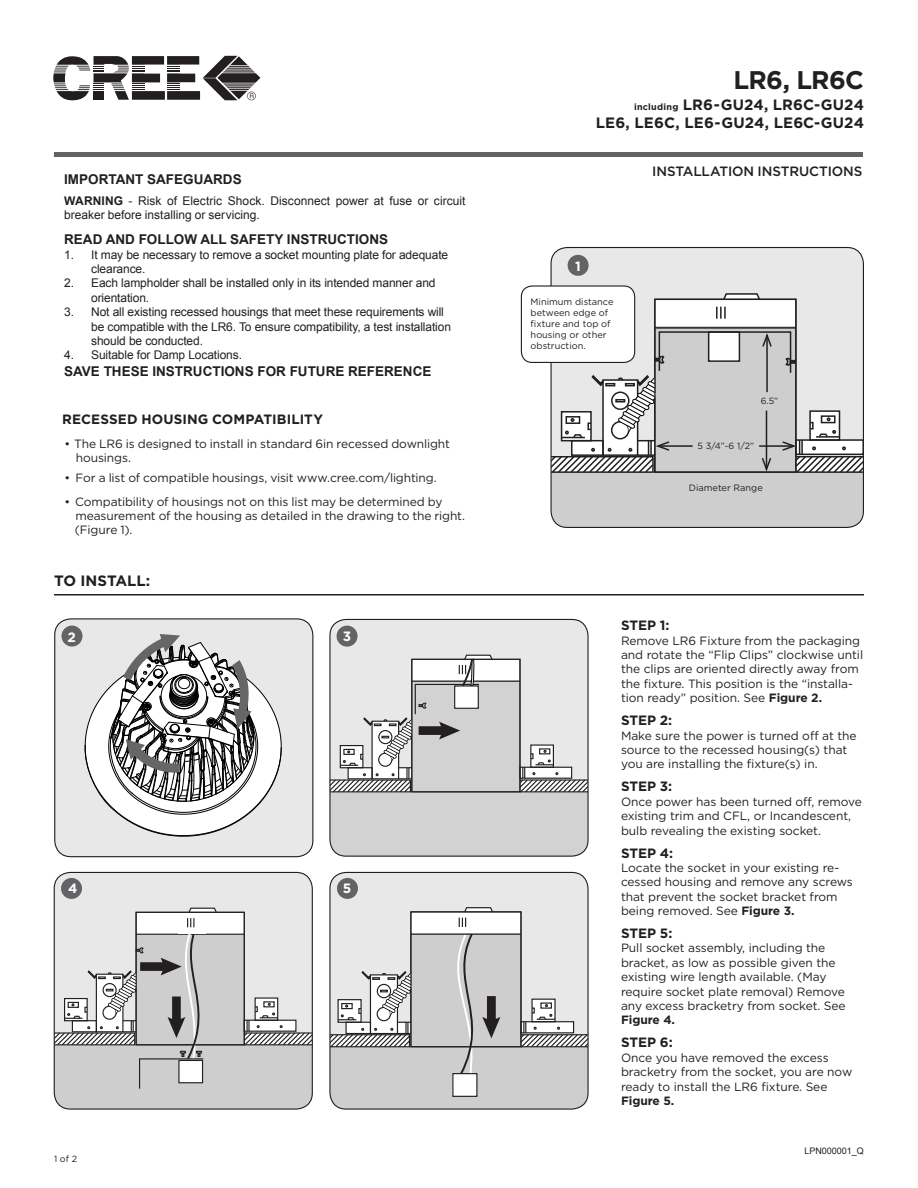
<style>
.page{position:relative;width:918px;height:1188px;background:#fff}
.page>*{position:absolute;margin:0;border:0;box-sizing:border-box;transform-origin:0 0}
.t1{font:700 25.5px "Gotham";letter-spacing:-.03em;color:#231f20}
.t2{font:700 15px "Gotham";letter-spacing:.005em;color:#231f20}
.t3{font:700 13.5px "Arial";color:#231f20}
.Step{font:700 13.5px "Gotham";letter-spacing:-.005em;color:#231f20}
.Section_Header{font:700 13.5px "Gotham";letter-spacing:.01em;color:#231f20}
.t4{font:500 13.5px "Gotham";letter-spacing:-.01em;color:#231f20}
.t5{font:700 13.5px "Gotham";color:#fff}
.Body_Text{font:12px/14.4px "Gotham";letter-spacing:-.005em;color:#231f20}
.Section_Header-2{font:12px/14.4px "Arial";letter-spacing:-.01em;color:#231f20}
.Section_Header-3{font:12px "Gotham";letter-spacing:-.015em;color:#231f20}
.t6{font:9.15px/11.1px "Gotham";color:#231f20}
.t7{font:9px "Gotham";color:#231f20}
.t8{font:9px "Arial";color:#231f20}
.s1{font-weight:700}
.s2{font-size:9px}
</style>
<div class="page">
<div style="left:55px;top:619px;width:258px;height:238px;background:#e8e8e8"></div>
<svg style="left:84px;top:634px;width:198px;height:203px"></svg>
<div style="left:54px;top:618px;width:259px;height:239px;border:1px solid #231f20;border-radius:16px"></div>
<div style="left:62px;top:626px;width:20px;height:21px;background:#636366;border-radius:50%"></div>
<div style="left:54px;top:872px;width:258px;height:237px;background:#e8e8e8"></div>
<div style="left:54px;top:1045px;width:258px;height:64px;background:#cecece"></div>
<div style="left:136px;top:933px;width:108px;height:112px;background:#cecece"></div>
<svg style="left:255px;top:998px;width:23px;height:26px"></svg>
<div style="left:136px;top:912px;width:108px;height:22px;background:#fff"></div>
<hr style="left:136px;top:934px;width:108px;height:1px;background:#231f20">
<svg style="left:243px;top:1003px;width:68px;height:43px"></svg>
<div style="left:136px;top:912px;width:109px;height:133px;border:1px solid #231f20"></div>
<svg style="left:56px;top:907px;width:162px;height:182px"></svg>
<div style="left:54px;top:872px;width:259px;height:238px;border:1px solid #231f20;border-radius:16px"></div>
<div style="left:61px;top:878px;width:21px;height:21px;background:#636366;border-radius:50%"></div>
<div style="left:55px;top:152px;width:808px;height:5px;background:#636366"></div>
<div style="left:330px;top:872px;width:258px;height:237px;background:#e8e8e8"></div>
<div style="left:330px;top:1047px;width:258px;height:62px;background:#cecece"></div>
<div style="left:453px;top:1074px;width:24px;height:22px;background:#fff"></div>
<div style="left:411px;top:933px;width:110px;height:114px;background:#cecece"></div>
<svg style="left:532px;top:999px;width:23px;height:26px"></svg>
<div style="left:411px;top:912px;width:110px;height:21px;background:#fff"></div>
<div style="left:452px;top:1073px;width:25px;height:24px;border:1px solid #231f20"></div>
<hr style="left:411px;top:934px;width:110px;height:1px;background:#231f20">
<div style="left:531px;top:999px;width:25px;height:23px;border:1px solid #231f20"></div>
<svg style="left:519px;top:1004px;width:68px;height:44px"></svg>
<svg style="left:444px;top:907px;width:56px;height:169px"></svg>
<div style="left:411px;top:911px;width:110px;height:136px;border:1px solid #231f20"></div>
<svg style="left:331px;top:970px;width:80px;height:78px"></svg>
<div style="left:329px;top:872px;width:260px;height:238px;border:1px solid #231f20;border-radius:16px"></div>
<div style="left:337px;top:878px;width:21px;height:21px;background:#636366;border-radius:50%"></div>
<div style="left:330px;top:619px;width:258px;height:237px;background:#e8e8e8"></div>
<div style="left:330px;top:792px;width:258px;height:64px;background:#d2d2d2"></div>
<div style="left:412px;top:680px;width:108px;height:112px;background:#d2d2d2"></div>
<svg style="left:531px;top:745px;width:22px;height:26px"></svg>
<div style="left:412px;top:659px;width:108px;height:21px;background:#fff"></div>
<hr style="left:412px;top:681px;width:108px;height:1px;background:#231f20">
<div style="left:530px;top:744px;width:24px;height:24px;border:1px solid #231f20"></div>
<svg style="left:518px;top:750px;width:69px;height:43px"></svg>
<div style="left:411px;top:659px;width:109px;height:133px;border:1px solid #231f20"></div>
<svg style="left:331px;top:654px;width:163px;height:139px"></svg>
<div style="left:329px;top:619px;width:260px;height:238px;border:1px solid #231f20;border-radius:16px"></div>
<div style="left:337px;top:626px;width:21px;height:21px;background:#636366;border-radius:50%"></div>
<hr style="left:54px;top:594px;width:810px;height:2px;background:#231f20">
<div style="left:551px;top:248px;width:312px;height:279px;background:#e8e8e8"></div>
<div style="left:551px;top:472px;width:312px;height:55px;background:#cecece"></div>
<div style="left:655px;top:299px;width:141px;height:27px;background:#fff"></div>
<hr style="left:655px;top:327px;width:141px;height:2px;background:#231f20">
<svg style="left:716px;top:293px;width:45px;height:26px"></svg>
<div style="left:521px;top:286px;width:114px;height:76px;background:#fff;border-radius:11px"></div>
<div style="left:521px;top:285px;width:114px;height:78px;border:1px solid #231f20;border-radius:11px"></div>
<svg style="left:551px;top:331px;width:313px;height:143px"></svg>
<svg style="left:53px;top:56px;width:207px;height:44px"></svg>
<div style="left:568px;top:255px;width:21px;height:21px;background:#636366;border-radius:50%"></div>
<p class="t3" style="left:64px;top:170px;width:179px">IMPORTANT SAFEGUARDS</p>
<p class="Section_Header-2" style="left:64px;top:194px;width:403px"><span class="s1">WARNING</span> - Risk of Electric Shock. Disconnect power at fuse or circuit breaker before installing or servicing.</p>
<p class="t3" style="left:64px;top:230px;width:325px">READ AND FOLLOW ALL SAFETY INSTRUCTIONS</p>
<p class="Section_Header-2" style="left:91px;top:247px;width:359px;text-indent:-27px">1. It may be necessary to remove a socket mounting plate for adequate clearance.</p>
<p class="Section_Header-2" style="left:91px;top:276px;width:346px;text-indent:-27px">2. Each lampholder shall be installed only in its intended manner and orientation.</p>
<p class="Section_Header-2" style="left:91px;top:305px;width:361px;text-indent:-27px">3. Not all existing recessed housings that meet these requirements will be compatible with the LR6. To ensure compatibility, a test installation should be conducted.</p>
<p class="Section_Header-2" style="left:64px;top:348px;width:179px">4. Suitable for Damp Locations.</p>
<p class="t3" style="left:64px;top:362px;width:369px">SAVE THESE INSTRUCTIONS FOR FUTURE REFERENCE</p>
<p class="Section_Header" style="left:62px;top:411px;width:262px">RECESSED HOUSING COMPATIBILITY</p>
<p class="Body_Text" style="left:76px;top:436px;width:376px;text-indent:-11px">• The LR6 is designed to install in standard 6in recessed downlight housings.</p>
<p class="Body_Text" style="left:64px;top:470px;width:374px">• For a list of compatible housings, visit www.cree.com/lighting.</p>
<p class="Body_Text" style="left:75px;top:494px;width:391px;text-indent:-11px">• Compatibility of housings not on this list may be determined by measurement of the housing as detailed in the drawing to the right.</p>
<p class="Section_Header-3" style="left:75px;top:523px;width:59px">(Figure 1).</p>
<p class="t2" style="left:54px;top:572px;width:98px">TO INSTALL:</p>
<p class="t5" style="left:68px;top:629px;width:10px">2</p>
<p class="t5" style="left:68px;top:880px;width:11px">4</p>
<p class="t7" style="left:54px;top:1154px;width:25px">1 of 2</p>
<p class="t5" style="left:343px;top:628px;width:10px">3</p>
<p class="t5" style="left:343px;top:880px;width:10px">5</p>
<p class="t1" style="left:733px;top:65px;width:132px">LR6, LR6C</p>
<p class="t2" style="left:634px;top:96px;width:231px"><span class="s2">including</span> LR6-GU24, LR6C-GU24</p>
<p class="t2" style="left:596px;top:114px;width:270px">LE6, LE6C, LE6-GU24, LE6C-GU24</p>
<p class="t5" style="left:575px;top:258px;width:7px">1</p>
<p class="t6" style="left:531px;top:296px;width:84px">Minimum distance</p>
<p class="t6" style="left:531px;top:307px;width:81px">between edge of fixture and top of housing or other obstruction.</p>
<p class="t4" style="left:652px;top:163px;width:212px">INSTALLATION INSTRUCTIONS</p>
<p class="t7" style="left:761px;top:395px;width:19px">6.5”</p>
<p class="t7" style="left:698px;top:440px;width:58px">5 3/4”-6 1/2”</p>
<p class="t6" style="left:689px;top:482px;width:76px">Diameter Range</p>
<p class="Step" style="left:621px;top:617px;width:50px">STEP 1:</p>
<p class="Body_Text" style="left:621px;top:633px;width:244px">Remove LR6 Fixture from the packaging and rotate the “Flip Clips” clockwise until the clips are oriented directly away from the fixture. This position is the “installa&shy;tion ready” position. See <span class="s1">Figure 2.</span></p>
<p class="Step" style="left:621px;top:712px;width:53px">STEP 2:</p>
<p class="Body_Text" style="left:621px;top:728px;width:237px">Make sure the power is turned off at the source to the recessed housing(s) that you are installing the fixture(s) in.</p>
<p class="Step" style="left:621px;top:778px;width:53px">STEP 3:</p>
<p class="Body_Text" style="left:621px;top:794px;width:242px">Once power has been turned off, remove existing trim and CFL, or Incandescent, bulb revealing the existing socket.</p>
<p class="Step" style="left:621px;top:845px;width:54px">STEP 4:</p>
<p class="Body_Text" style="left:621px;top:860px;width:233px">Locate the socket in your existing re&shy;cessed housing and remove any screws that prevent the socket bracket from being removed. See <span class="s1">Figure 3.</span></p>
<p class="Step" style="left:621px;top:925px;width:53px">STEP 5:</p>
<p class="Body_Text" style="left:621px;top:941px;width:226px">Pull socket assembly, including the bracket, as low as possible given the existing wire length available. (May require socket plate removal) Remove any excess bracketry from socket. See<br><span class="s1">Figure 4.</span></p>
<p class="Step" style="left:621px;top:1034px;width:53px">STEP 6:</p>
<p class="Body_Text" style="left:621px;top:1050px;width:233px">Once you have removed the excess bracketry from the socket, you are now ready to install the LR6 fixture. See<br><span class="s1">Figure 5.</span></p>
<p class="t8" style="left:804px;top:1145px;width:61px">LPN000001_Q</p>
</div>
